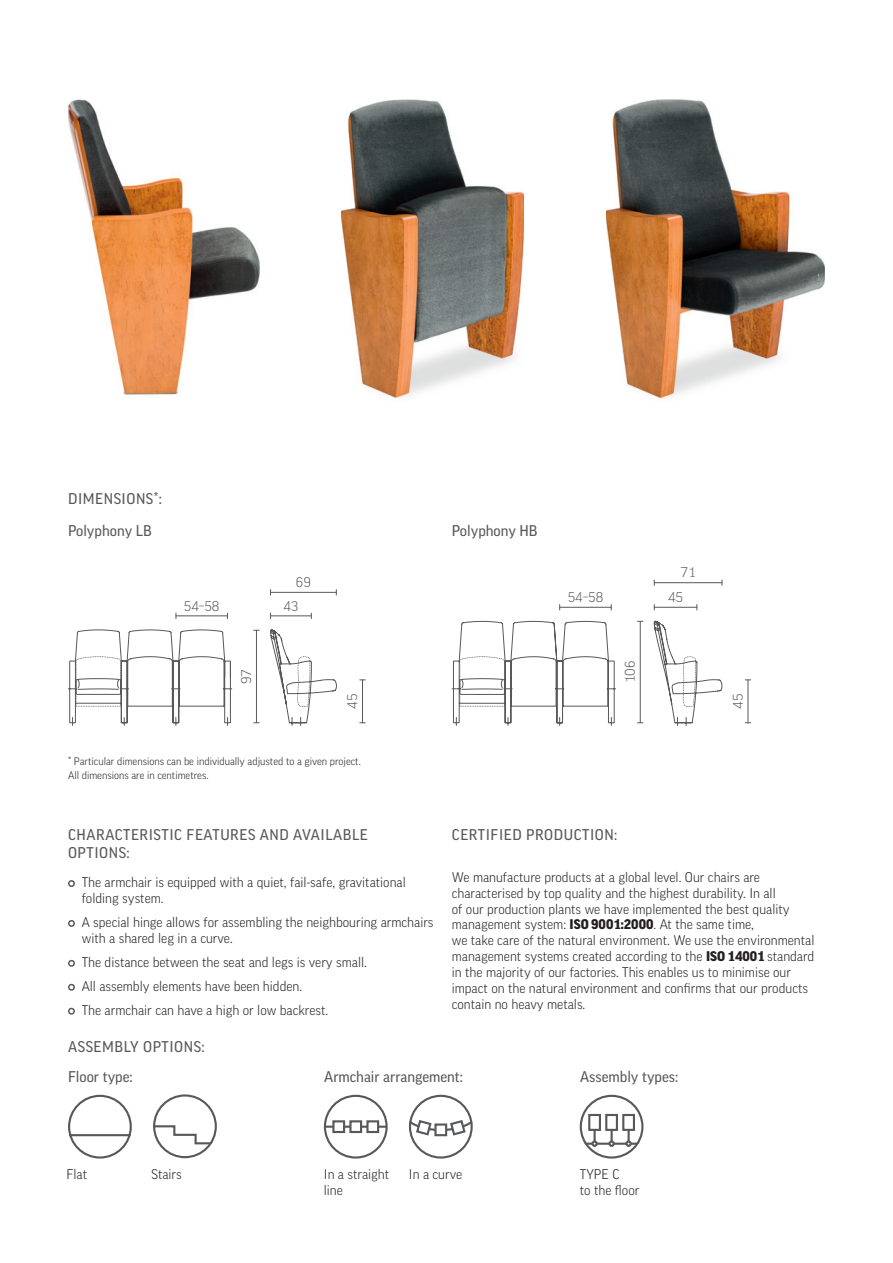
<style>
.page{position:relative;width:893px;height:1263px;background:#fff}
.page>*{position:absolute;margin:0;border:0;box-sizing:border-box;transform-origin:0 0}
.tekst_wiekszy{font:15px/18px "Good Styl News";letter-spacing:.035em;color:#57585a}
.PAG_stopka_L{font:15px "Good Styl News";color:#57585a}
.t1{font:100 13.5px/15.9px "Good Styl";color:#231f20}
.t2{font:100 13.5px/15.9px "Good Styl";color:#231f20}
.PAG_stopka_L-2{font:100 13.5px "Good Styl";color:#231f20}
.PAG_stopka_L-3{font:100 13.5px "Good Styl";color:#57585a}
.t1-2{font:100 10.5px/13.5px "Good Styl";color:#231f20}
.s1{font-weight:900}
</style>
<div class="page">
<img style="left:341px;top:100px;width:183px;height:298px">
<img style="left:606px;top:100px;width:219px;height:299px">
<img style="left:68px;top:100px;width:191px;height:295px">
<div style="left:68px;top:880px;width:7px;height:7px;border:2px solid #57585a;border-radius:50%"></div>
<div style="left:68px;top:920px;width:7px;height:7px;border:2px solid #57585a;border-radius:50%"></div>
<div style="left:68px;top:960px;width:7px;height:7px;border:2px solid #57585a;border-radius:50%"></div>
<div style="left:68px;top:984px;width:7px;height:7px;border:2px solid #57585a;border-radius:50%"></div>
<div style="left:68px;top:1008px;width:7px;height:7px;border:2px solid #57585a;border-radius:50%"></div>
<hr style="left:580px;top:1142px;width:63px;height:3px;background:#57585a">
<div style="left:580px;top:1095px;width:63px;height:63px;border:2px solid #57585a;border-radius:50%"></div>
<div style="left:588px;top:1114px;width:13px;height:17px;background:#fff;border:2px solid #57585a"></div>
<svg style="left:592px;top:1130px;width:5px;height:14px"></svg>
<div style="left:591px;top:1140px;width:7px;height:7px;border:2px solid #57585a;border-radius:50%"></div>
<div style="left:605px;top:1114px;width:13px;height:17px;background:#fff;border:2px solid #57585a"></div>
<svg style="left:609px;top:1130px;width:5px;height:14px"></svg>
<div style="left:608px;top:1140px;width:7px;height:7px;border:2px solid #57585a;border-radius:50%"></div>
<div style="left:622px;top:1114px;width:13px;height:17px;background:#fff;border:2px solid #57585a"></div>
<svg style="left:626px;top:1130px;width:5px;height:14px"></svg>
<div style="left:625px;top:1140px;width:7px;height:7px;border:2px solid #57585a;border-radius:50%"></div>
<svg style="left:153px;top:1125px;width:64px;height:20px"></svg>
<div style="left:153px;top:1094px;width:64px;height:64px;border:2px solid #57585a;border-radius:50%"></div>
<hr style="left:68px;top:1134px;width:64px;height:2px;background:#57585a">
<div style="left:68px;top:1095px;width:64px;height:63px;border:2px solid #57585a;border-radius:50%"></div>
<svg style="left:409px;top:1118px;width:64px;height:19px"></svg>
<div style="left:434px;top:1123px;width:13px;height:13px;background:#fff;border:2px solid #57585a"></div>
<svg style="left:451px;top:1121px;width:13px;height:13px"></svg>
<div style="left:450px;top:1120px;width:15px;height:15px;border:2px solid #57585a;border-radius:3px"></div>
<div style="left:409px;top:1095px;width:64px;height:63px;border:2px solid #57585a;border-radius:50%"></div>
<div style="left:324px;top:1095px;width:64px;height:63px;border:2px solid #57585a;border-radius:50%"></div>
<hr style="left:325px;top:1125px;width:62px;height:3px;background:#57585a">
<div style="left:332px;top:1120px;width:13px;height:13px;background:#fff;border:2px solid #57585a"></div>
<div style="left:349px;top:1120px;width:13px;height:13px;background:#fff;border:2px solid #57585a"></div>
<div style="left:366px;top:1120px;width:13px;height:13px;background:#fff;border:2px solid #57585a"></div>
<svg style="left:270px;top:629px;width:67px;height:97px"></svg>
<svg style="left:68px;top:629px;width:164px;height:97px"></svg>
<hr style="left:176px;top:615px;width:51px;height:1px;background:#57585a">
<hr style="left:270px;top:592px;width:66px;height:1px;background:#57585a">
<hr style="left:270px;top:615px;width:41px;height:1px;background:#57585a">
<hr style="left:256px;top:630px;width:1px;height:93px;background:#57585a">
<hr style="left:362px;top:680px;width:1px;height:43px;background:#57585a">
<hr style="left:560px;top:607px;width:51px;height:1px;background:#57585a">
<hr style="left:654px;top:582px;width:68px;height:1px;background:#57585a">
<hr style="left:654px;top:607px;width:43px;height:1px;background:#57585a">
<hr style="left:640px;top:622px;width:1px;height:101px;background:#57585a">
<hr style="left:748px;top:680px;width:1px;height:43px;background:#57585a">
<svg style="left:451px;top:621px;width:165px;height:105px"></svg>
<svg style="left:653px;top:620px;width:70px;height:106px"></svg>
<p class="tekst_wiekszy" style="left:68px;top:489px;width:95px">DIMENSIONS*:</p>
<p class="PAG_stopka_L" style="left:68px;top:522px;width:85px">Polyphony LB</p>
<p class="PAG_stopka_L" style="left:452px;top:522px;width:87px">Polyphony HB</p>
<p class="PAG_stopka_L-3" style="left:184px;top:598px;width:37px">54–58</p>
<p class="PAG_stopka_L-3" style="left:296px;top:574px;width:17px">69</p>
<p class="PAG_stopka_L-3" style="left:283px;top:598px;width:17px">43</p>
<p class="PAG_stopka_L-3" style="left:568px;top:589px;width:37px">54–58</p>
<p class="PAG_stopka_L-3" style="left:239px;top:684px;width:17px;rotate:-90deg">97</p>
<p class="PAG_stopka_L-3" style="left:345px;top:709px;width:17px;rotate:-90deg">45</p>
<p class="t1-2" style="left:68px;top:755px;width:294px">* Particular dimensions can be individually adjusted to a given project.<br>All dimensions are in centimetres.</p>
<p class="tekst_wiekszy" style="left:68px;top:825px;width:301px">CHARACTERISTIC FEATURES AND AVAILABLE<br>OPTIONS:</p>
<p class="PAG_stopka_L-3" style="left:622px;top:683px;width:24px;rotate:-90deg">106</p>
<p class="tekst_wiekszy" style="left:452px;top:825px;width:167px">CERTIFIED PRODUCTION:</p>
<p class="PAG_stopka_L-3" style="left:681px;top:565px;width:17px">71</p>
<p class="PAG_stopka_L-3" style="left:668px;top:589px;width:17px">45</p>
<p class="PAG_stopka_L-3" style="left:730px;top:709px;width:17px;rotate:-90deg">45</p>
<p class="t2" style="left:82px;top:874px;width:326px">The armchair is equipped with a quiet, fail-safe, gravitational folding system.</p>
<p class="t2" style="left:82px;top:914px;width:353px">A special hinge allows for assembling the neighbouring armchairs with a shared leg in a curve.</p>
<p class="t2" style="left:82px;top:954px;width:287px">The distance between the seat and legs is very small.</p>
<p class="t2" style="left:82px;top:978px;width:222px">All assembly elements have been hidden.</p>
<p class="t2" style="left:82px;top:1002px;width:248px">The armchair can have a high or low backrest.</p>
<p class="tekst_wiekszy" style="left:68px;top:1037px;width:138px">ASSEMBLY OPTIONS:</p>
<p class="t1" style="left:452px;top:869px;width:364px">We manufacture products at a global level. Our chairs are characterised by top quality and the highest durability. In all<br>of our production plants we have implemented the best quality management system: <span class="s1">ISO 9001:2000</span>. At the same time,<br>we take care of the natural environment. We use the environmental management systems created according to the <span class="s1">ISO 14001</span> standard in the majority of our factories. This enables us to minimise our impact on the natural environment and confirms that our products contain no heavy metals.</p>
<p class="PAG_stopka_L" style="left:68px;top:1067px;width:66px">Floor type:</p>
<p class="PAG_stopka_L" style="left:324px;top:1067px;width:140px">Armchair arrangement:</p>
<p class="PAG_stopka_L" style="left:580px;top:1067px;width:100px">Assembly types:</p>
<p class="PAG_stopka_L-2" style="left:66px;top:1166px;width:22px">Flat</p>
<p class="PAG_stopka_L-2" style="left:151px;top:1166px;width:32px">Stairs</p>
<p class="PAG_stopka_L-2" style="left:324px;top:1166px;width:67px">In a straight</p>
<p class="PAG_stopka_L-2" style="left:409px;top:1166px;width:55px">In a curve</p>
<p class="PAG_stopka_L-2" style="left:324px;top:1182px;width:21px">line</p>
<p class="PAG_stopka_L-2" style="left:580px;top:1166px;width:41px">TYPE C</p>
<p class="PAG_stopka_L-2" style="left:580px;top:1182px;width:61px">to the floor</p>
</div>
